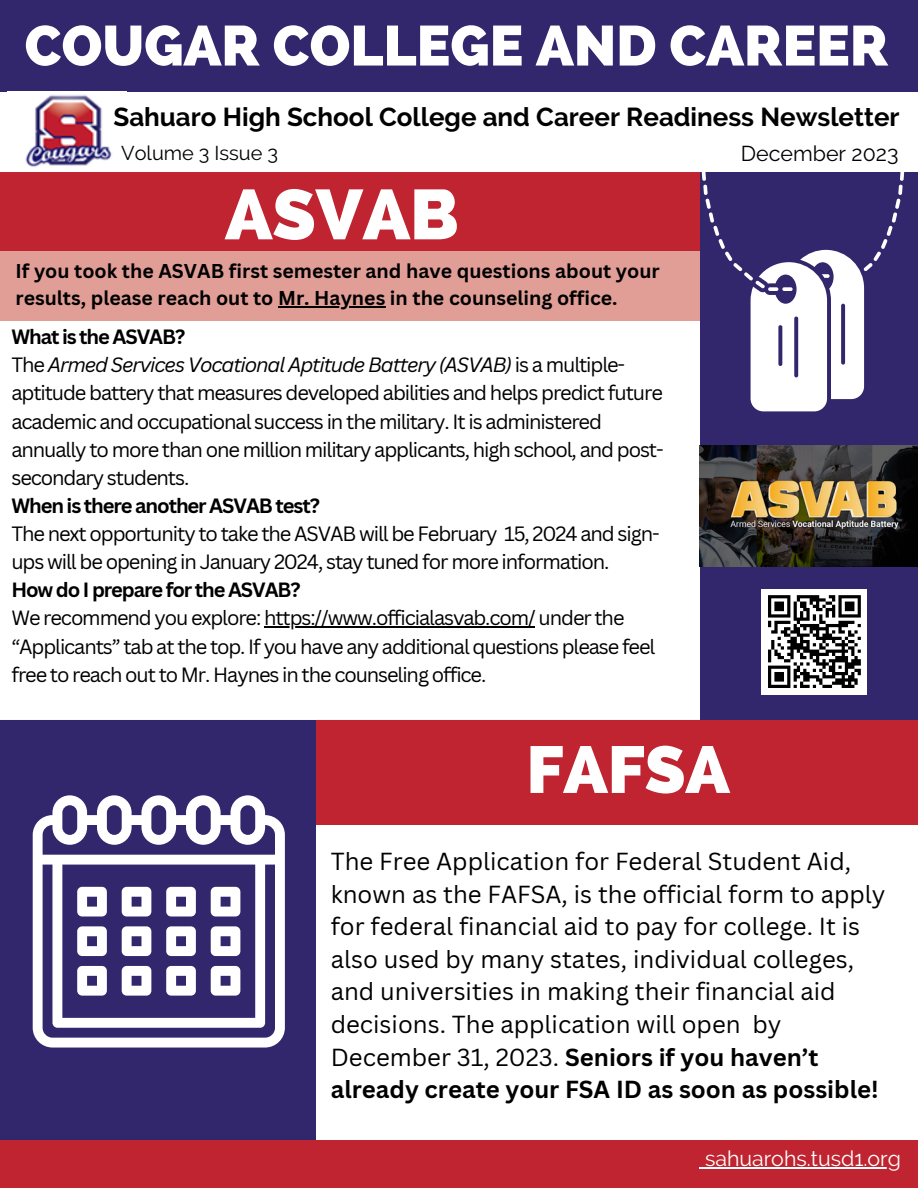
<style>
.page{position:relative;width:918px;height:1188px;background:#fff}
.page>*{position:absolute;margin:0;border:0;box-sizing:border-box;transform-origin:0 0}
.t1{font:800 70.35px "Raleway";color:#fff}
.t2{font:800 66.15px "Raleway";color:#fff}
.t3{font:800 56.4px "Raleway";color:#fff}
.t4{font:700 25.95px "Raleway";color:#000}
.t5{font:24px/32.7px "Canva Sans";color:#000}
.t6{font:21.45px "Raleway";color:#000}
.t7{font:21.3px "Raleway";color:#fff}
.t8{font:20.1px/28.2px "Canva Sans";letter-spacing:-.055em;color:#000}
.t9{font:700 20.1px "Canva Sans";letter-spacing:-.055em;color:#000}
.t10{font:19.95px "Raleway";color:#000}
.t11{font:700 19.5px/27px "Canva Sans";color:#000}
.s1{font-style:italic}
.s2{font-weight:700}
</style>
<div class="page">
<div style="left:0;top:0;width:918px;height:92px;background:#32266d"></div>
<div style="left:0;top:172px;width:918px;height:6px;background:#bf2430"></div>
<div style="left:0;top:175px;width:700px;height:76px;background:#bf2430"></div>
<div style="left:700px;top:172px;width:218px;height:548px;background:#32266d"></div>
<img style="left:25px;top:95px;width:87px;height:72px">
<div style="left:316px;top:723px;width:602px;height:102px;background:#bf2430"></div>
<div style="left:0;top:720px;width:918px;height:6px;background:#bf2430"></div>
<div style="left:0;top:720px;width:316px;height:420px;background:#32266d"></div>
<svg style="left:702px;top:172px;width:202px;height:239px"></svg>
<div style="left:0;top:251px;width:700px;height:69px;background:#e19e96"></div>
<img style="left:700px;top:446px;width:218px;height:120px">
<hr style="left:264px;top:627px;width:271px;height:1px;background:#000">
<div style="left:762px;top:589px;width:105px;height:105px;background:#fff"></div>
<svg style="left:768px;top:595px;width:93px;height:93px"></svg>
<div style="left:0;top:1140px;width:918px;height:48px;background:#bf2430"></div>
<svg style="left:33px;top:795px;width:252px;height:252px"></svg>
<svg style="left:77px;top:887px;width:30px;height:29px"></svg>
<svg style="left:122px;top:887px;width:29px;height:29px"></svg>
<svg style="left:166px;top:887px;width:30px;height:29px"></svg>
<svg style="left:211px;top:887px;width:29px;height:29px"></svg>
<svg style="left:77px;top:926px;width:30px;height:30px"></svg>
<svg style="left:122px;top:926px;width:29px;height:30px"></svg>
<svg style="left:166px;top:926px;width:30px;height:30px"></svg>
<svg style="left:211px;top:926px;width:29px;height:30px"></svg>
<svg style="left:77px;top:966px;width:30px;height:30px"></svg>
<svg style="left:122px;top:966px;width:29px;height:30px"></svg>
<svg style="left:166px;top:966px;width:30px;height:30px"></svg>
<svg style="left:211px;top:966px;width:29px;height:30px"></svg>
<hr style="left:705px;top:1168px;width:196px;height:1px;background:#fff">
<hr style="left:278px;top:306px;width:107px;height:1px;background:#000">
<p class="t3" style="left:25px;top:13px;width:865px">COUGAR COLLEGE AND CAREER</p>
<p class="t4" style="left:114px;top:102px;width:788px">Sahuaro High School College and Career Readiness Newsletter</p>
<p class="t10" style="left:121px;top:141px;width:158px">Volume 3 Issue 3</p>
<p class="t6" style="left:741px;top:141px;width:159px">December 2023</p>
<p class="t1" style="left:225px;top:173px;width:235px">ASVAB</p>
<p class="t11" style="left:15px;top:257px;width:646px">If you took the ASVAB first semester and have questions about your results, please reach out to Mr. Haynes in the counseling office.</p>
<p class="t9" style="left:11px;top:323px;width:175px">What is the ASVAB?</p>
<p class="t8" style="left:11px;top:350px;width:654px">The <span class="s1">Armed Services Vocational Aptitude Battery (ASVAB)</span> is a multiple&shy;aptitude battery that measures developed abilities and helps predict future academic and occupational success in the military. It is administered annually to more than one million military applicants, high school, and post&shy;secondary students.</p>
<p class="t9" style="left:11px;top:492px;width:310px">When is there another ASVAB test?</p>
<p class="t8" style="left:11px;top:519px;width:650px">The next opportunity to take the ASVAB will be February 15, 2024 and sign&shy;ups will be opening in January 2024, stay tuned for more information.</p>
<p class="t9" style="left:11px;top:576px;width:291px">How do I prepare for the ASVAB?</p>
<p class="t8" style="left:11px;top:604px;width:645px">We recommend you explore: https://www.officialasvab.com/ under the “Applicants” tab at the top. If you have any additional questions please feel free to reach out to Mr. Haynes in the counseling office.</p>
<p class="t2" style="left:526px;top:731px;width:205px">FAFSA</p>
<p class="t5" style="left:331px;top:844px;width:556px">The Free Application for Federal Student Aid, known as the FAFSA, is the official form to apply for federal financial aid to pay for college. It is also used by many states, individual colleges, and universities in making their financial aid decisions. The application will open by December 31, 2023. <span class="s2">Seniors if you haven’t already create your FSA ID as soon as possible!</span></p>
<p class="t7" style="left:705px;top:1146px;width:197px">sahuarohs.tusd1.org</p>
</div>
